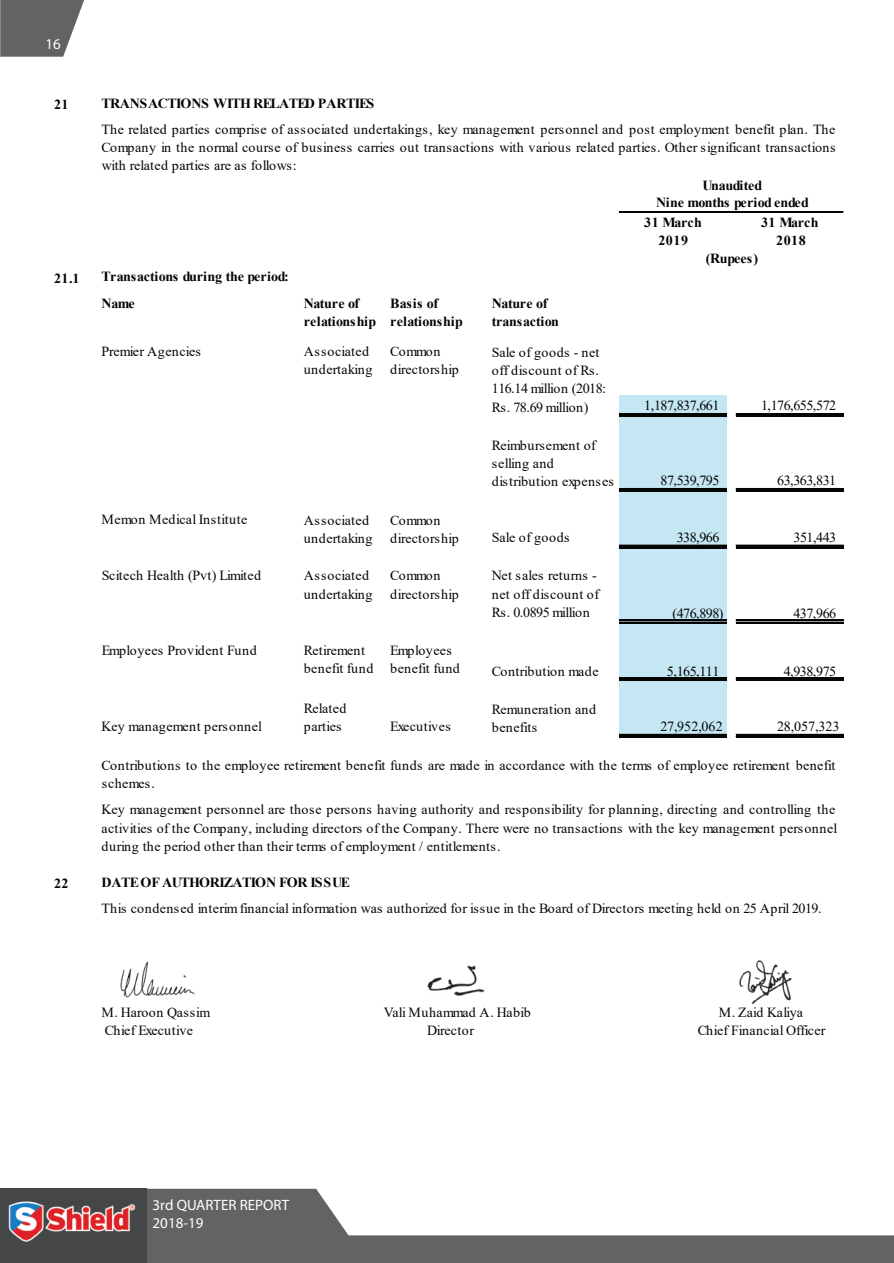
<style>
.page{position:relative;width:894px;height:1263px;background:#fff}
.page>*{position:absolute;margin:0;border:0;box-sizing:border-box;transform-origin:0 0}
.t1{font:15px/18px "Myriad Pro";color:#fff}
.t2{font:13.95px/18.1px "Times New Roman";letter-spacing:.015em;color:#050504}
.t3{font:700 13.95px/26.7px "Times New Roman";letter-spacing:-.025em;color:#050504}
.t4{font:13.95px/18.1px "Times New Roman";letter-spacing:-.04em;color:#050504}
.t5{font:700 13.95px "Times New Roman";letter-spacing:.015em;color:#050504}
.t6{font:13.95px "Times New Roman";letter-spacing:-.015em;color:#050504}
.t7{font:700 13.95px/18.1px "Times New Roman";letter-spacing:.03em;color:#050504;text-align:center}
.t8{font:700 13.95px/18.1px "Times New Roman";letter-spacing:.025em;color:#050504;text-align:center}
.t9{font:13.95px "Times New Roman";letter-spacing:.04em;color:#050504}
</style>
<div class="page">
<svg style="left:147px;top:1188px;width:746px;height:75px;fill:#636366"></svg>
<div style="left:0;top:1188px;width:147px;height:75px;background:#454647"></div>
<svg style="left:0;top:0;width:84px;height:57px;background:#777779"></svg>
<img style="left:8px;top:1201px;width:128px;height:41px">
<img style="left:739px;top:960px;width:52px;height:45px">
<img style="left:120px;top:961px;width:75px;height:37px">
<img style="left:427px;top:965px;width:58px;height:31px">
<div style="left:619px;top:395px;width:107px;height:341px;background:#c4e7f3"></div>
<hr style="left:619px;top:413px;width:107px;height:2px;background:#050504">
<hr style="left:619px;top:415px;width:107px;height:1px;background:#050504">
<hr style="left:619px;top:416px;width:107px;height:1px;background:#050504">
<hr style="left:619px;top:488px;width:107px;height:1px;background:#050504">
<hr style="left:619px;top:490px;width:107px;height:1px;background:#050504">
<hr style="left:619px;top:545px;width:107px;height:1px;background:#050504">
<hr style="left:619px;top:547px;width:107px;height:1px;background:#050504">
<hr style="left:619px;top:619px;width:107px;height:1px;background:#050504">
<hr style="left:619px;top:620px;width:107px;height:1px;background:#050504">
<hr style="left:619px;top:622px;width:107px;height:1px;background:#050504">
<hr style="left:619px;top:677px;width:107px;height:1px;background:#050504">
<hr style="left:619px;top:679px;width:107px;height:1px;background:#050504">
<hr style="left:619px;top:680px;width:107px;height:1px;background:#050504">
<hr style="left:619px;top:734px;width:107px;height:1px;background:#050504">
<hr style="left:619px;top:736px;width:107px;height:1px;background:#050504">
<hr style="left:619px;top:211px;width:223px;height:1px;background:#050504">
<hr style="left:619px;top:212px;width:223px;height:1px;background:#050504">
<hr style="left:735px;top:413px;width:107px;height:2px;background:#050504">
<hr style="left:735px;top:415px;width:107px;height:1px;background:#050504">
<hr style="left:735px;top:416px;width:107px;height:1px;background:#050504">
<hr style="left:735px;top:488px;width:107px;height:1px;background:#050504">
<hr style="left:735px;top:490px;width:107px;height:1px;background:#050504">
<hr style="left:735px;top:545px;width:107px;height:1px;background:#050504">
<hr style="left:735px;top:547px;width:107px;height:1px;background:#050504">
<hr style="left:735px;top:619px;width:107px;height:1px;background:#050504">
<hr style="left:735px;top:620px;width:107px;height:1px;background:#050504">
<hr style="left:735px;top:622px;width:107px;height:1px;background:#050504">
<hr style="left:735px;top:677px;width:107px;height:1px;background:#050504">
<hr style="left:735px;top:679px;width:107px;height:1px;background:#050504">
<hr style="left:735px;top:680px;width:107px;height:1px;background:#050504">
<hr style="left:735px;top:734px;width:107px;height:1px;background:#050504">
<hr style="left:735px;top:736px;width:107px;height:1px;background:#050504">
<p class="t1" style="left:45px;top:35px;width:17px">16</p>
<p class="t3" style="left:54px;top:91px;width:16px">21</p>
<p class="t3" style="left:102px;top:89px;width:274px">TRANSACTIONS WITH RELATED PARTIES</p>
<p class="t2" style="left:102px;top:119px;width:735px;text-align:justify">The related parties comprise of associated undertakings, key management personnel and post employment benefit plan. The Company in the normal course of business carries out transactions with various related parties. Other significant transactions with related parties are as follows:</p>
<p class="t3" style="left:656px;top:177px;width:154px;line-height:17.1px;text-align:center">Unaudited<br>Nine months periodended</p>
<p class="t3" style="left:54px;top:265px;width:27px">21.1</p>
<p class="t3" style="left:102px;top:263px;width:189px">Transactions during the period:<br>Name</p>
<p class="t3" style="left:303px;top:289px;width:57px">Nature of</p>
<p class="t3" style="left:390px;top:289px;width:49px">Basis of</p>
<p class="t3" style="left:491px;top:289px;width:57px">Nature of</p>
<p class="t5" style="left:303px;top:311px;width:160px">relationship relationship</p>
<p class="t3" style="left:491px;top:307px;width:69px">transaction</p>
<p class="t2" style="left:102px;top:342px;width:101px">Premier Agencies</p>
<p class="t2" style="left:303px;top:342px;width:67px">Associated</p>
<p class="t2" style="left:390px;top:342px;width:52px">Common</p>
<p class="t2" style="left:303px;top:360px;width:70px">undertaking</p>
<p class="t2" style="left:390px;top:360px;width:70px">directorship</p>
<p class="t2" style="left:102px;top:509px;width:147px">Memon Medical Institute</p>
<p class="t2" style="left:303px;top:510px;width:70px">Associated undertaking</p>
<p class="t2" style="left:390px;top:510px;width:70px">Common directorship</p>
<p class="t4" style="left:491px;top:343px;width:116px">Sale of goods - net off discount of Rs.<br>116.14 million (2018:<br>Rs. 78.69 million)</p>
<p class="t2" style="left:491px;top:436px;width:124px">Reimbursement of selling and distribution expenses</p>
<p class="t9" style="left:491px;top:527px;width:79px">Sale of goods</p>
<p class="t2" style="left:102px;top:566px;width:161px">Scitech Health (Pvt) Limited</p>
<p class="t2" style="left:303px;top:566px;width:70px">Associated undertaking</p>
<p class="t2" style="left:390px;top:566px;width:70px">Common directorship</p>
<p class="t2" style="left:491px;top:566px;width:109px">Net sales returns - net off discount of<br>Rs. 0.0895 million</p>
<p class="t7" style="left:644px;top:212px;width:59px">31 March<br>2019</p>
<p class="t8" style="left:760px;top:212px;width:59px">31 March<br>2018</p>
<p class="t3" style="left:705px;top:244px;width:54px">(Rupees)</p>
<p class="t4" style="left:644px;top:396px;width:77px">1,187,837,661</p>
<p class="t4" style="left:760px;top:396px;width:77px">1,176,655,572</p>
<p class="t2" style="left:660px;top:471px;width:60px">87,539,795</p>
<p class="t2" style="left:777px;top:471px;width:60px">63,363,831</p>
<p class="t2" style="left:676px;top:528px;width:44px">338,966</p>
<p class="t2" style="left:793px;top:528px;width:44px">351,443</p>
<p class="t2" style="left:672px;top:603px;width:53px">(476,898)</p>
<p class="t2" style="left:793px;top:603px;width:44px">437,966</p>
<p class="t2" style="left:102px;top:641px;width:156px">Employees Provident Fund</p>
<p class="t2" style="left:390px;top:641px;width:71px">Employees benefit fund</p>
<p class="t2" style="left:303px;top:641px;width:71px">Retirement benefit fund</p>
<p class="t2" style="left:491px;top:661px;width:108px">Contribution made</p>
<p class="t2" style="left:666px;top:661px;width:54px">5,165,111</p>
<p class="t2" style="left:783px;top:661px;width:54px">4,938,975</p>
<p class="t2" style="left:303px;top:698px;width:44px">Related parties</p>
<p class="t2" style="left:491px;top:700px;width:106px">Remuneration and benefits</p>
<p class="t2" style="left:102px;top:755px;width:734px">Contributions to the employee retirement benefit funds are made in accordance with the terms of employee retirement benefit schemes.</p>
<p class="t2" style="left:102px;top:800px;width:737px">Key management personnel are those persons having authority and responsibility for planning, directing and controlling the activities of the Company, including directors of the Company. There were no transactions with the key management personnel during the period other than their terms of employment / entitlements.</p>
<p class="t2" style="left:102px;top:717px;width:162px">Key management personnel</p>
<p class="t2" style="left:390px;top:717px;width:62px">Executives</p>
<p class="t2" style="left:660px;top:717px;width:64px">27,952,062</p>
<p class="t2" style="left:777px;top:717px;width:64px">28,057,323</p>
<p class="t3" style="left:54px;top:869px;width:16px">22</p>
<p class="t3" style="left:102px;top:868px;width:250px">DATEOF AUTHORIZATION FOR ISSUE</p>
<p class="t2" style="left:102px;top:898px;width:721px">This condensed interimfinancial information was authorized for issue in the Board of Directors meeting held on 25 April 2019.</p>
<p class="t2" style="left:102px;top:1002px;width:110px">M. Haroon Qassim</p>
<p class="t2" style="left:383px;top:1002px;width:148px">Vali Muhammad A. Habib</p>
<p class="t6" style="left:718px;top:1002px;width:86px">M. Zaid Kaliya</p>
<p class="t2" style="left:105px;top:1020px;width:90px">Chief Executive</p>
<p class="t2" style="left:427px;top:1020px;width:48px">Director</p>
<p class="t2" style="left:697px;top:1020px;width:129px">Chief Financial Officer</p>
<p class="t1" style="left:152px;top:1195px;width:138px">3rd QUARTER REPORT<br>2018-19</p>
</div>
